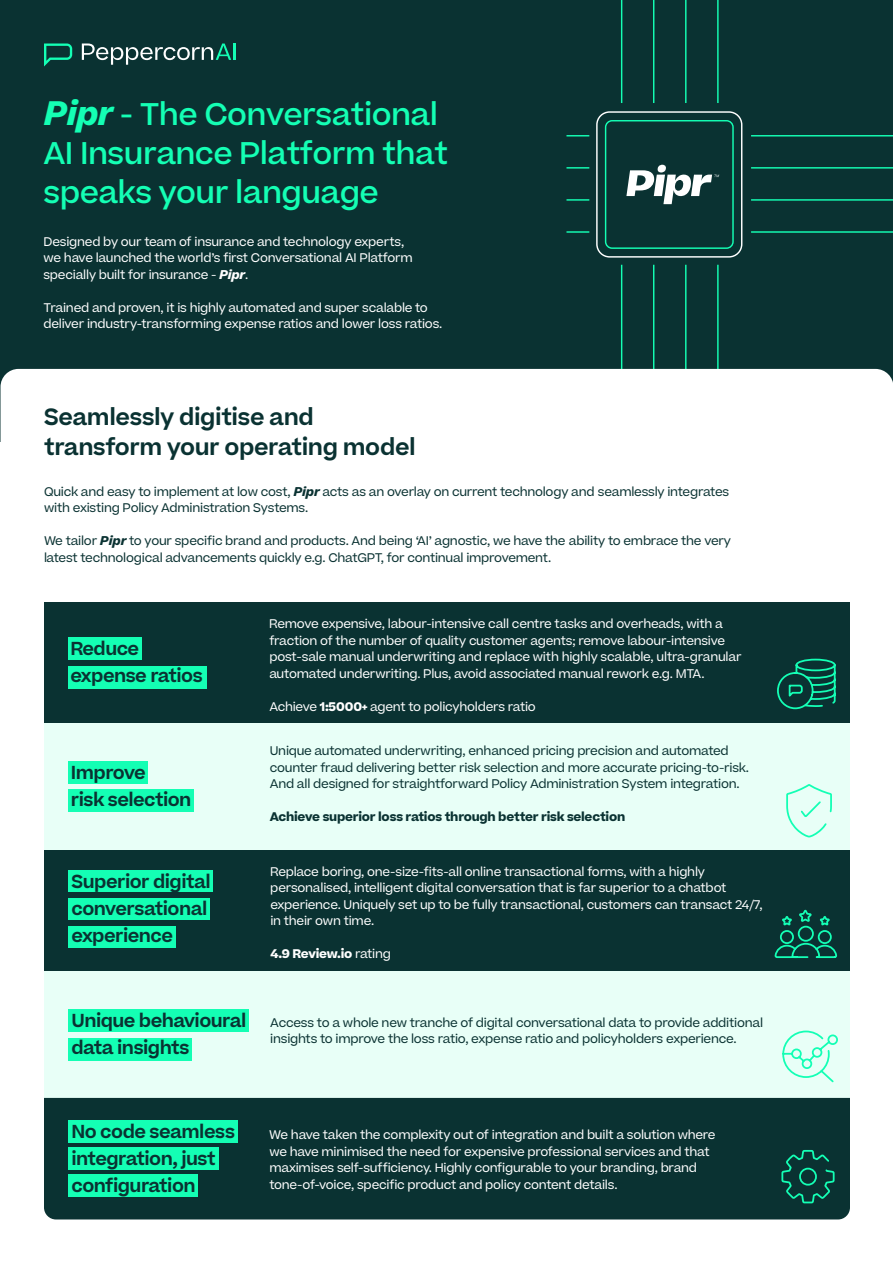
<style>
.page{position:relative;width:893px;height:1263px;background:#fff}
.page>*{position:absolute;margin:0;border:0;box-sizing:border-box;transform-origin:0 0}
.t1{font:500 30px/39px "Beatrice";letter-spacing:-.02em;color:#14ffb4}
.t2{font:600 22.5px/30px "Beatrice";letter-spacing:-.02em;color:#0a3232}
.t3{font:600 18px/27px "Beatrice";letter-spacing:-.03em;color:#0a3232}
.t4{font:12px/16.5px "Beatrice";letter-spacing:-.02em;color:#fff}
.t5{font:12px/16.5px "Beatrice";letter-spacing:-.02em;color:#0a3232}
.t6{font:700 12px "Beatrice";letter-spacing:-.02em;color:#0a3232}
.t7{font:700 12px "Beatrice";letter-spacing:-.02em;color:#fff}
.s1{font-family:"Work Sans";font-weight:700;font-style:italic;font-size:36px}
.s2{font-family:"Work Sans";font-weight:700;font-style:italic;font-size:13.5px}
.s3{font-weight:700}
.s4{font-weight:400}
</style>
<div class="page">
<div style="left:0;top:0;width:893px;height:441px;background:#0a3232"></div>
<hr style="left:717px;top:265px;width:2px;height:120px;background:#14ffb4">
<hr style="left:653px;top:265px;width:1px;height:120px;background:#14ffb4">
<hr style="left:685px;top:265px;width:1px;height:120px;background:#14ffb4">
<hr style="left:621px;top:265px;width:1px;height:120px;background:#14ffb4">
<hr style="left:566px;top:231px;width:23px;height:2px;background:#14ffb4">
<hr style="left:566px;top:167px;width:23px;height:2px;background:#14ffb4">
<hr style="left:566px;top:199px;width:23px;height:2px;background:#14ffb4">
<svg style="left:566px;top:135px;width:23px;height:1px"></svg>
<hr style="left:717px;top:0;width:2px;height:103px;background:#14ffb4">
<hr style="left:685px;top:0;width:1px;height:103px;background:#14ffb4">
<hr style="left:653px;top:0;width:1px;height:103px;background:#14ffb4">
<hr style="left:621px;top:0;width:1px;height:103px;background:#14ffb4">
<hr style="left:751px;top:231px;width:142px;height:2px;background:#14ffb4">
<hr style="left:751px;top:199px;width:142px;height:2px;background:#14ffb4">
<hr style="left:751px;top:167px;width:142px;height:2px;background:#14ffb4">
<hr style="left:751px;top:135px;width:142px;height:1px;background:#14ffb4">
<div style="left:605px;top:120px;width:129px;height:129px;border:1px solid #14ffb4;border-radius:7px"></div>
<div style="left:596px;top:111px;width:146px;height:147px;border:1px solid #fff;border-radius:13px"></div>
<div style="left:44px;top:602px;width:805px;height:121px;background:#0a3232"></div>
<div style="left:1px;top:369px;width:892px;height:130px;background:#fff;border-radius:18px"></div>
<div style="left:44px;top:850px;width:806px;height:121px;background:#0a3232"></div>
<div style="left:44px;top:971px;width:806px;height:127px;background:#e8fff7"></div>
<div style="left:44px;top:1098px;width:806px;height:121px;background:#0a3232"></div>
<div style="left:44px;top:723px;width:805px;height:127px;background:#e8fff7"></div>
<div style="left:68px;top:637px;width:74px;height:22px;background:#14ffb4"></div>
<div style="left:68px;top:666px;width:139px;height:22px;background:#14ffb4"></div>
<div style="left:68px;top:761px;width:80px;height:22px;background:#14ffb4"></div>
<div style="left:68px;top:789px;width:126px;height:23px;background:#14ffb4"></div>
<div style="left:68px;top:870px;width:145px;height:22px;background:#14ffb4"></div>
<div style="left:68px;top:898px;width:141px;height:22px;background:#14ffb4"></div>
<div style="left:68px;top:926px;width:108px;height:22px;background:#14ffb4"></div>
<div style="left:68px;top:1009px;width:180px;height:23px;background:#14ffb4"></div>
<div style="left:68px;top:1038px;width:124px;height:22px;background:#14ffb4"></div>
<div style="left:68px;top:1120px;width:170px;height:23px;background:#14ffb4"></div>
<div style="left:68px;top:1147px;width:150px;height:23px;background:#14ffb4"></div>
<div style="left:68px;top:1174px;width:129px;height:23px;background:#14ffb4"></div>
<svg style="left:786px;top:784px;width:46px;height:54px"></svg>
<svg style="left:775px;top:909px;width:62px;height:50px"></svg>
<svg style="left:782px;top:1030px;width:56px;height:53px"></svg>
<svg style="left:781px;top:1149px;width:54px;height:55px;background:#0b5145"></svg>
<svg style="left:777px;top:658px;width:59px;height:52px"></svg>
<svg style="left:626px;top:165px;width:93px;height:39px"></svg>
<svg style="left:44px;top:44px;width:28px;height:22px"></svg>
<svg style="left:82px;top:44px;width:154px;height:21px"></svg>
<h1 class="t1" style="left:44px;top:95px;width:406px"><span class="s1">Pipr</span> - The Conversational<br>AI Insurance Platform that speaks your language</h1>
<p class="t4" style="left:43px;top:233px;width:371px">Designed by our team of insurance and technology experts, we have launched the world’s first Conversational AI Platform specially built for insurance - <span class="s2">Pipr</span>.</p>
<p class="t4" style="left:44px;top:299px;width:400px">Trained and proven, it is highly automated and super scalable to deliver industry-transforming expense ratios and lower loss ratios.</p>
<h2 class="t2" style="left:44px;top:402px;width:373px">Seamlessly digitise and transform your operating model</h2>
<p class="t5" style="left:44px;top:483px;width:687px">Quick and easy to implement at low cost, <span class="s2">Pipr</span> acts as an overlay on current technology and seamlessly integrates with existing Policy Administration Systems.</p>
<p class="t5" style="left:44px;top:533px;width:689px">We tailor <span class="s2">Pipr</span> to your specific brand and products. And being ‘AI’ agnostic, we have the ability to embrace the very latest technological advancements quickly e.g. ChatGPT, for continual improvement.</p>
<h3 class="t3" style="left:70px;top:635px;width:134px">Reduce expense ratios</h3>
<h3 class="t3" style="left:71px;top:759px;width:122px">Improve<br>risk selection</h3>
<h3 class="t3" style="left:71px;top:868px;width:141px">Superior digital conversational experience</h3>
<h3 class="t3" style="left:71px;top:1007px;width:176px">Unique behavioural data insights</h3>
<p class="t4" style="left:269px;top:616px;width:474px">Remove expensive, labour-intensive call centre tasks and overheads, with a fraction of the number of quality customer agents; remove labour-intensive post-sale manual underwriting and replace with highly scalable, ultra-granular automated underwriting. Plus, avoid associated manual rework e.g. MTA.</p>
<p class="t4" style="left:269px;top:698px;width:268px">Achieve <span class="s3">1:5000+</span> agent to policyholders ratio</p>
<p class="t5" style="left:270px;top:743px;width:481px">Unique automated underwriting, enhanced pricing precision and automated counter fraud delivering better risk selection and more accurate pricing-to-risk.<br>And all designed for straightforward Policy Administration System integration.</p>
<p class="t6" style="left:270px;top:809px;width:357px">Achieve superior loss ratios through better risk selection</p>
<p class="t4" style="left:270px;top:863px;width:494px">Replace boring, one-size-fits-all online transactional forms, with a highly personalised, intelligent digital conversation that is far superior to a chatbot experience. Uniquely set up to be fully transactional, customers can transact 24/7, in their own time.</p>
<p class="t7" style="left:270px;top:945px;width:122px">4.9 Review.io <span class="s4">rating</span></p>
<p class="t5" style="left:270px;top:1014px;width:494px">Access to a whole new tranche of digital conversational data to provide additional insights to improve the loss ratio, expense ratio and policyholders experience.</p>
<h3 class="t3" style="left:71px;top:1117px;width:165px">No code seamless integration, just configuration</h3>
<p class="t4" style="left:269px;top:1126px;width:448px">We have taken the complexity out of integration and built a solution where we have minimised the need for expensive professional services and that maximises self-sufficiency. Highly configurable to your branding, brand tone-of-voice, specific product and policy content details.</p>
</div>
